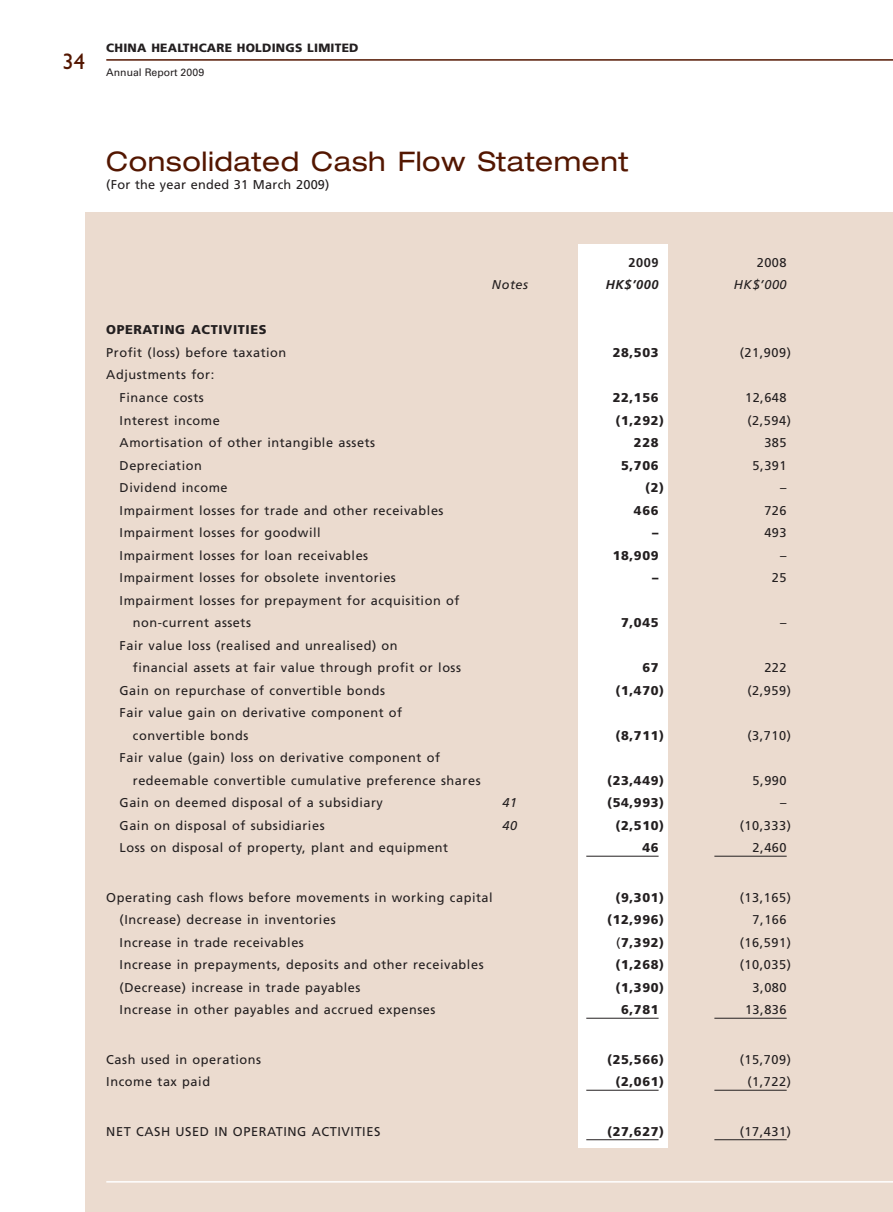
<style>
.page{position:relative;width:893px;height:1212px;background:#fff}
.page>*{position:absolute;margin:0;border:0;box-sizing:border-box;transform-origin:0 0}
.t1{font:expanded 27px "Helvetica Neue LT Std";letter-spacing:.02em;color:#531600}
.t2{font:12.75px/22.5px "Frutiger LT Std";letter-spacing:.04em;color:#231f20}
.t3{font:900 12.75px "Frutiger LT Std";letter-spacing:.045em;color:#231f20}
.t4{font:12.75px "Frutiger LT Std";letter-spacing:.015em;color:#231f20}
.t5{font:italic 12.75px "Frutiger LT Std";letter-spacing:.04em;color:#231f20}
.t6{font:italic 700 12.75px "Frutiger LT Std";color:#231f20}
.t7{font:700 12.75px "Frutiger LT Std";color:#231f20}
.t8{font:900 12px "Frutiger LT Std";letter-spacing:.02em;color:#231f20}
.t9{font:10.5px "Univers LT Std";color:#231f20}
.s1{font-weight:900}
.s2{font-weight:400}
</style>
<div class="page">
<div style="left:85px;top:213px;width:808px;height:999px;background:#ebdbcf"></div>
<hr style="left:106px;top:1181px;width:787px;height:1px;background:#fff">
<hr style="left:106px;top:59px;width:787px;height:2px;background:#531600">
<div style="left:578px;top:244px;width:90px;height:904px;background:#fff"></div>
<hr style="left:586px;top:856px;width:73px;height:1px;background:#231f20">
<hr style="left:714px;top:856px;width:73px;height:1px;background:#231f20">
<hr style="left:586px;top:1018px;width:73px;height:1px;background:#231f20">
<hr style="left:714px;top:1018px;width:73px;height:1px;background:#231f20">
<hr style="left:586px;top:1090px;width:73px;height:1px;background:#231f20">
<hr style="left:714px;top:1090px;width:73px;height:1px;background:#231f20">
<hr style="left:586px;top:1139px;width:73px;height:1px;background:#231f20">
<hr style="left:714px;top:1139px;width:73px;height:1px;background:#231f20">
<p class="t8" style="left:106px;top:41px;width:254px">CHINA HEALTHCARE HOLDINGS LIMITED</p>
<p class="t9" style="left:63px;top:66px;width:143px"><sup>34</sup> Annual Report 2009</p>
<p class="t1" style="left:106px;top:145px;width:524px">Consolidated Cash Flow Statement</p>
<p class="t4" style="left:106px;top:177px;width:225px">(For the year ended 31 March 2009)</p>
<p class="t7" style="left:629px;top:255px;width:31px">2009</p>
<p class="t2" style="left:757px;top:251px;width:31px">2008</p>
<p class="t2" style="left:106px;top:319px;width:182px"><span class="s1">OPERATING ACTIVITIES<br></span>Profit (loss) before taxation</p>
<p class="t2" style="left:106px;top:364px;width:109px;text-align:center">Adjustments for:<br>Finance costs</p>
<p class="t5" style="left:492px;top:278px;width:38px">Notes</p>
<p class="t6" style="left:606px;top:278px;width:54px">HK$’000</p>
<p class="t5" style="left:734px;top:278px;width:54px">HK$’000</p>
<p class="t3" style="left:613px;top:345px;width:47px">28,503</p>
<p class="t2" style="left:740px;top:341px;width:53px">(21,909)</p>
<p class="t3" style="left:613px;top:390px;width:47px">22,156</p>
<p class="t2" style="left:745px;top:386px;width:43px">12,648</p>
<p class="t2" style="left:120px;top:409px;width:102px">Interest income</p>
<p class="t3" style="left:615px;top:412px;width:50px">(1,292)</p>
<p class="t2" style="left:747px;top:409px;width:45px">(2,594)</p>
<p class="t2" style="left:120px;top:431px;width:257px">Amortisation of other intangible assets</p>
<p class="t3" style="left:634px;top:435px;width:26px">228</p>
<p class="t2" style="left:764px;top:431px;width:24px">385</p>
<p class="t2" style="left:120px;top:454px;width:84px">Depreciation</p>
<p class="t3" style="left:621px;top:457px;width:39px">5,706</p>
<p class="t2" style="left:753px;top:454px;width:36px">5,391</p>
<p class="t2" style="left:120px;top:476px;width:110px">Dividend income</p>
<p class="t3" style="left:645px;top:480px;width:20px">(2)</p>
<p class="t2" style="left:780px;top:476px;width:8px">–</p>
<p class="t2" style="left:120px;top:499px;width:325px">Impairment losses for trade and other receivables</p>
<p class="t3" style="left:634px;top:502px;width:26px">466</p>
<p class="t2" style="left:764px;top:499px;width:24px">726</p>
<p class="t2" style="left:120px;top:521px;width:203px">Impairment losses for goodwill</p>
<p class="t3" style="left:652px;top:525px;width:8px">–</p>
<p class="t2" style="left:764px;top:521px;width:24px">493</p>
<p class="t2" style="left:120px;top:544px;width:250px">Impairment losses for loan receivables</p>
<p class="t3" style="left:613px;top:547px;width:47px">18,909</p>
<p class="t2" style="left:780px;top:544px;width:8px">–</p>
<p class="t2" style="left:120px;top:566px;width:278px">Impairment losses for obsolete inventories</p>
<p class="t3" style="left:652px;top:570px;width:8px">–</p>
<p class="t2" style="left:772px;top:566px;width:16px">25</p>
<p class="t2" style="left:133px;top:589px;width:328px;text-indent:-13px">Impairment losses for prepayment for acquisition of non-current assets</p>
<p class="t3" style="left:621px;top:615px;width:39px">7,045</p>
<p class="t2" style="left:780px;top:611px;width:8px">–</p>
<p class="t2" style="left:133px;top:634px;width:330px;text-indent:-13px">Fair value loss (realised and unrealised) on<br>financial assets at fair value through profit or loss</p>
<p class="t3" style="left:642px;top:660px;width:18px">67</p>
<p class="t2" style="left:764px;top:656px;width:24px">222</p>
<p class="t2" style="left:120px;top:679px;width:267px">Gain on repurchase of convertible bonds</p>
<p class="t3" style="left:615px;top:682px;width:50px">(1,470)</p>
<p class="t2" style="left:747px;top:679px;width:45px">(2,959)</p>
<p class="t2" style="left:133px;top:701px;width:271px;text-indent:-13px">Fair value gain on derivative component of convertible bonds</p>
<p class="t3" style="left:615px;top:727px;width:50px">(8,711)</p>
<p class="t2" style="left:747px;top:724px;width:45px">(3,710)</p>
<p class="t2" style="left:133px;top:746px;width:349px;text-indent:-13px">Fair value (gain) loss on derivative component of redeemable convertible cumulative preference shares</p>
<p class="t3" style="left:607px;top:772px;width:58px">(23,449)</p>
<p class="t2" style="left:753px;top:769px;width:36px">5,990</p>
<p class="t2" style="left:120px;top:791px;width:265px">Gain on deemed disposal of a subsidiary</p>
<p class="t5" style="left:503px;top:795px;width:16px">41</p>
<p class="t3" style="left:607px;top:795px;width:58px">(54,993)</p>
<p class="t2" style="left:780px;top:791px;width:8px">–</p>
<p class="t2" style="left:120px;top:814px;width:207px">Gain on disposal of subsidiaries</p>
<p class="t5" style="left:503px;top:818px;width:16px">40</p>
<p class="t3" style="left:615px;top:817px;width:50px">(2,510)</p>
<p class="t2" style="left:740px;top:814px;width:53px">(10,333)</p>
<p class="t2" style="left:120px;top:836px;width:330px">Loss on disposal of property, plant and equipment</p>
<p class="t3" style="left:642px;top:840px;width:18px">46</p>
<p class="t2" style="left:753px;top:836px;width:36px">2,460</p>
<p class="t2" style="left:106px;top:886px;width:388px">Operating cash flows before movements in working capital</p>
<p class="t3" style="left:615px;top:889px;width:50px">(9,301)</p>
<p class="t2" style="left:740px;top:886px;width:53px">(13,165)</p>
<p class="t2" style="left:120px;top:908px;width:218px">(Increase) decrease in inventories</p>
<p class="t3" style="left:607px;top:912px;width:58px">(12,996)</p>
<p class="t2" style="left:753px;top:908px;width:36px">7,166</p>
<p class="t2" style="left:120px;top:931px;width:186px">Increase in trade receivables</p>
<p class="t3" style="left:616px;top:934px;width:49px"><span class="s2">(</span>7,392)</p>
<p class="t2" style="left:740px;top:931px;width:53px">(16,591)</p>
<p class="t2" style="left:120px;top:953px;width:366px">Increase in prepayments, deposits and other receivables</p>
<p class="t3" style="left:615px;top:957px;width:50px">(1,268)</p>
<p class="t2" style="left:740px;top:953px;width:53px">(10,035)</p>
<p class="t2" style="left:120px;top:976px;width:242px">(Decrease) increase in trade payables</p>
<p class="t3" style="left:615px;top:979px;width:50px">(1,390)</p>
<p class="t2" style="left:753px;top:976px;width:36px">3,080</p>
<p class="t2" style="left:120px;top:998px;width:317px">Increase in other payables and accrued expenses</p>
<p class="t3" style="left:621px;top:1002px;width:39px">6,781</p>
<p class="t2" style="left:745px;top:998px;width:43px">13,836</p>
<p class="t2" style="left:106px;top:1048px;width:156px">Cash used in operations</p>
<p class="t3" style="left:607px;top:1051px;width:58px">(25,566)</p>
<p class="t2" style="left:740px;top:1048px;width:53px">(15,709)</p>
<p class="t2" style="left:106px;top:1070px;width:105px">Income tax paid</p>
<p class="t3" style="left:615px;top:1074px;width:50px">(2,061)</p>
<p class="t2" style="left:747px;top:1070px;width:45px">(1,722)</p>
<p class="t2" style="left:106px;top:1120px;width:276px">NET CASH USED IN OPERATING ACTIVITIES</p>
<p class="t3" style="left:607px;top:1123px;width:58px">(27,627)</p>
<p class="t2" style="left:740px;top:1120px;width:53px">(17,431)</p>
</div>
